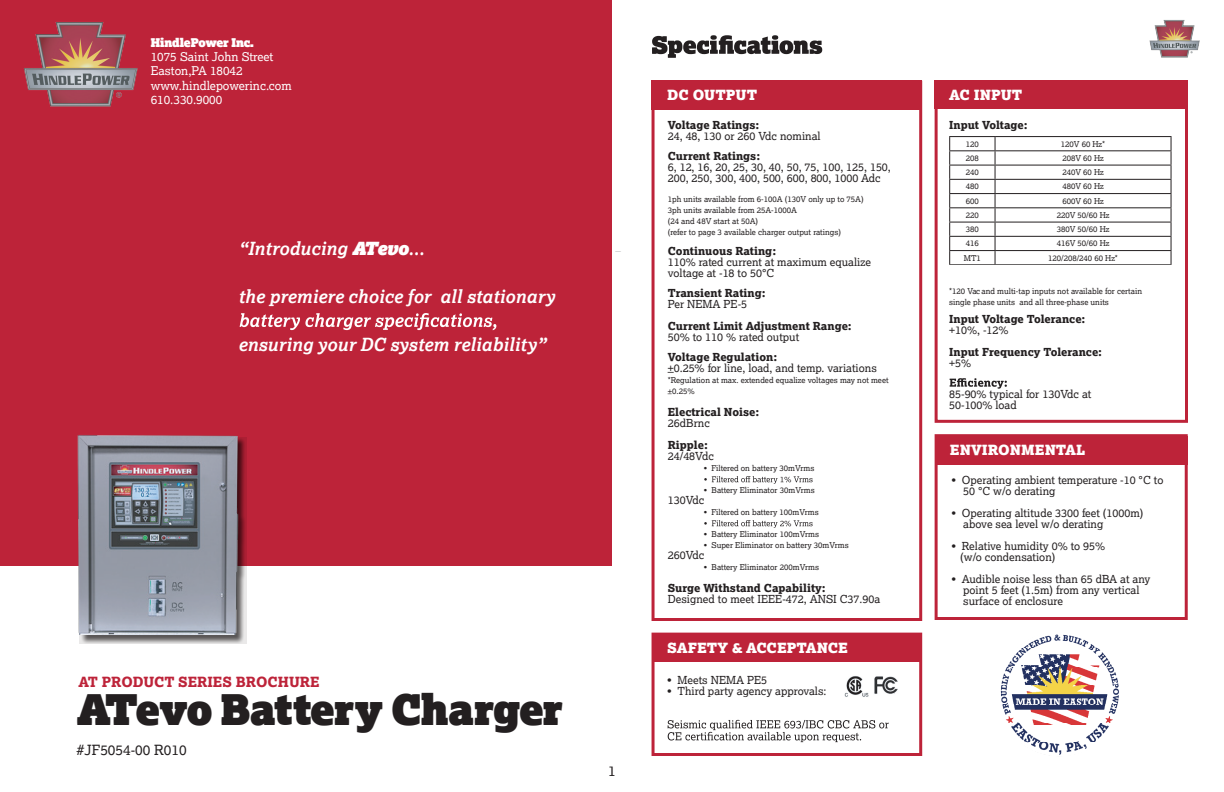
<style>
.page{position:relative;width:1224px;height:792px;background:#fff}
.page>*{position:absolute;margin:0;border:0;box-sizing:border-box;transform-origin:0 0}
.t1{font:42px "Lexia Advertising";letter-spacing:-.015em;color:#231f20}
.t2{font:italic 700 18px "Lexia";color:#fff}
.t3{font:900 14px "Lexia";color:#fff}
.t4{font:800 14px "Lexia";color:#bd2339}
.t5{font:14px "Lexia";color:#231f20}
.t6{font:12px/14.4px "Lexia";color:#fff}
.t7{font:12px "Lexia Advertising";letter-spacing:-.015em;color:#fff}
.t8{font:12px "Lexia";color:#231f20}
.t9{font:11px/11px "Lexia";color:#231f20}
.t10{font:800 11px "Lexia";color:#231f20}
.t11{font:100 11px "Lexia";color:#939598}
.t12{font:8px/11px "Lexia";color:#231f20}
.s1{font-family:"Lexia Advertising";font-weight:400}
</style>
<div class="page">
<div style="left:0;top:0;width:612px;height:566px;background:#bd2339"></div>
<svg style="left:79px;top:437px;width:167px;height:207px;background:#95757a"></svg>
<img style="left:78px;top:435px;width:160px;height:199px">
<svg style="left:240px;top:313px;width:256px;height:17px"></svg>
<svg style="left:652px;top:35px;width:170px;height:23px"></svg>
<div style="left:935px;top:80px;width:253px;height:29px;background:#bd2339"></div>
<svg style="left:950px;top:378px;width:57px;height:11px"></svg>
<div style="left:936px;top:436px;width:252px;height:29px;background:#bd2339"></div>
<div style="left:652px;top:80px;width:270px;height:29px;background:#bd2339"></div>
<div style="left:935px;top:80px;width:253px;height:343px;border:3px solid #bd2339"></div>
<img style="left:24px;top:22px;width:114px;height:85px">
<img style="left:1149px;top:20px;width:51px;height:38px">
<hr style="left:949px;top:136px;width:46px;height:1px;background:#231f20">
<hr style="left:995px;top:136px;width:177px;height:1px;background:#231f20">
<hr style="left:949px;top:150px;width:46px;height:1px;background:#231f20">
<hr style="left:995px;top:150px;width:177px;height:1px;background:#231f20">
<hr style="left:949px;top:165px;width:46px;height:1px;background:#231f20">
<hr style="left:995px;top:165px;width:177px;height:1px;background:#231f20">
<hr style="left:949px;top:179px;width:46px;height:1px;background:#231f20">
<hr style="left:995px;top:179px;width:177px;height:1px;background:#231f20">
<hr style="left:949px;top:193px;width:46px;height:1px;background:#231f20">
<hr style="left:995px;top:193px;width:177px;height:1px;background:#231f20">
<hr style="left:949px;top:207px;width:46px;height:1px;background:#231f20">
<hr style="left:995px;top:207px;width:177px;height:1px;background:#231f20">
<hr style="left:949px;top:222px;width:46px;height:1px;background:#231f20">
<hr style="left:995px;top:222px;width:177px;height:1px;background:#231f20">
<hr style="left:949px;top:236px;width:46px;height:1px;background:#231f20">
<hr style="left:995px;top:236px;width:177px;height:1px;background:#231f20">
<hr style="left:949px;top:250px;width:46px;height:1px;background:#231f20">
<hr style="left:995px;top:250px;width:177px;height:1px;background:#231f20">
<hr style="left:949px;top:264px;width:46px;height:1px;background:#231f20">
<svg style="left:949px;top:137px;width:1px;height:128px"></svg>
<hr style="left:995px;top:264px;width:177px;height:1px;background:#231f20">
<svg style="left:995px;top:137px;width:1px;height:128px"></svg>
<svg style="left:1171px;top:137px;width:1px;height:128px"></svg>
<svg style="left:872px;top:507px;width:247px;height:249px"></svg>
<div style="left:935px;top:434px;width:253px;height:186px;border:3px solid #bd2339"></div>
<svg style="left:668px;top:720px;width:221px;height:22px"></svg>
<div style="left:652px;top:633px;width:270px;height:29px;background:#bd2339"></div>
<div style="left:652px;top:633px;width:270px;height:123px;border:3px solid #bd2339"></div>
<img style="left:844px;top:673px;width:57px;height:26px">
<svg style="left:704px;top:476px;width:109px;height:8px"></svg>
<svg style="left:704px;top:520px;width:109px;height:8px"></svg>
<div style="left:652px;top:81px;width:270px;height:540px;border:3px solid #bd2339"></div>
<p class="t7" style="left:151px;top:34px;width:105px">HindlePower Inc.</p>
<p class="t6" style="left:151px;top:49px;width:143px">1075 Saint John Street<br>Easton,PA 18042 www.hindlepowerinc.com<br>610.330.9000</p>
<h2 class="t2" style="left:238px;top:237px;width:188px">“Introducing <span class="s1">ATevo</span>...</h2>
<h2 class="t2" style="left:238px;top:285px;width:318px">the premiere choice for all stationary</h2>
<h2 class="t2" style="left:238px;top:333px;width:310px">ensuring your DC system reliability”</h2>
<p class="t4" style="left:79px;top:672px;width:243px">AT PRODUCT SERIES BROCHURE</p>
<h1 class="t1" style="left:77px;top:682px;width:488px">ATevo Battery Charger</h1>
<p class="t5" style="left:77px;top:742px;width:112px">#JF5054-00 R010</p>
<p class="t11" style="left:616px;top:239px;width:7px">_</p>
<p class="t5" style="left:608px;top:762px;width:9px">1</p>
<p class="t3" style="left:667px;top:86px;width:91px">DC OUTPUT</p>
<p class="t10" style="left:668px;top:118px;width:93px">Voltage Ratings:</p>
<p class="t9" style="left:668px;top:130px;width:154px">24, 48, 130 or 260 Vdc nominal</p>
<p class="t10" style="left:668px;top:149px;width:94px">Current Ratings:</p>
<p class="t9" style="left:668px;top:161px;width:225px">6, 12, 16, 20, 25, 30, 40, 50, 75, 100, 125, 150,<br>200, 250, 300, 400, 500, 600, 800, 1000 Adc</p>
<p class="t12" style="left:668px;top:194px;width:197px">1ph units available from 6-100A (130V only up to 75A)<br>3ph units available from 25A-1000A<br>(24 and 48V start at 50A)<br>(refer to page 3 available charger output ratings)</p>
<p class="t10" style="left:668px;top:244px;width:110px">Continuous Rating:</p>
<p class="t9" style="left:668px;top:256px;width:205px">110% rated current at maximum equalize voltage at -18 to 50°C</p>
<p class="t10" style="left:668px;top:286px;width:99px">Transient Rating:</p>
<p class="t9" style="left:668px;top:298px;width:81px">Per NEMA PE-5</p>
<p class="t10" style="left:668px;top:319px;width:185px">Current Limit Adjustment Range:</p>
<p class="t9" style="left:668px;top:331px;width:133px">50% to 110 % rated output</p>
<p class="t10" style="left:668px;top:350px;width:111px">Voltage Regulation:</p>
<p class="t9" style="left:668px;top:362px;width:210px">+0.25% for line, load, and temp. variations</p>
<p class="t12" style="left:668px;top:375px;width:222px">*Regulation at max. extended equalize voltages may not meet +0.25%</p>
<p class="t10" style="left:668px;top:405px;width:93px">Electrical Noise:</p>
<p class="t9" style="left:668px;top:417px;width:43px">26dBrnc</p>
<p class="t10" style="left:668px;top:438px;width:42px">Ripple:</p>
<p class="t9" style="left:668px;top:450px;width:48px">24/48Vdc</p>
<p class="t12" style="left:704px;top:463px;width:112px">• Filtered on battery 30mVrms</p>
<p class="t12" style="left:704px;top:485px;width:112px">• Battery Eliminator 30mVrms</p>
<p class="t9" style="left:668px;top:494px;width:38px">130Vdc</p>
<p class="t12" style="left:704px;top:507px;width:116px">• Filtered on battery 100mVrms</p>
<p class="t12" style="left:704px;top:529px;width:117px">• Battery Eliminator 100mVrms</p>
<p class="t12" style="left:704px;top:540px;width:146px">• Super Eliminator on battery 30mVrms</p>
<p class="t9" style="left:668px;top:549px;width:38px">260Vdc</p>
<p class="t12" style="left:704px;top:562px;width:117px">• Battery Eliminator 200mVrms</p>
<p class="t10" style="left:668px;top:581px;width:159px">Surge Withstand Capability:</p>
<p class="t9" style="left:668px;top:593px;width:214px">Designed to meet IEEE-472, ANSI C37.90a</p>
<p class="t8" style="left:668px;top:359px;width:7px">_</p>
<p class="t12" style="left:668px;top:384px;width:5px">_</p>
<p class="t3" style="left:667px;top:638px;width:183px">SAFETY &amp; ACCEPTANCE</p>
<p class="t9" style="left:667px;top:675px;width:102px">• Meets NEMA PE5</p>
<p class="t9" style="left:667px;top:686px;width:161px">• Third party agency approvals:</p>
<p class="t3" style="left:949px;top:86px;width:75px">AC INPUT</p>
<p class="t10" style="left:949px;top:118px;width:80px">Input Voltage:</p>
<p class="t12" style="left:966px;top:138px;width:15px">120</p>
<p class="t12" style="left:1061px;top:138px;width:46px">120V 60 Hz*</p>
<p class="t12" style="left:966px;top:152px;width:15px">208</p>
<p class="t12" style="left:1062px;top:152px;width:43px">208V 60 Hz</p>
<p class="t12" style="left:966px;top:167px;width:15px">240</p>
<p class="t12" style="left:1062px;top:167px;width:43px">240V 60 Hz</p>
<p class="t12" style="left:966px;top:181px;width:15px">480</p>
<p class="t12" style="left:1062px;top:181px;width:43px">480V 60 Hz</p>
<p class="t12" style="left:966px;top:195px;width:15px">600</p>
<p class="t12" style="left:1062px;top:195px;width:43px">600V 60 Hz</p>
<p class="t12" style="left:966px;top:209px;width:15px">220</p>
<p class="t12" style="left:1057px;top:209px;width:54px">220V 50/60 Hz</p>
<p class="t12" style="left:966px;top:224px;width:15px">380</p>
<p class="t12" style="left:1057px;top:224px;width:54px">380V 50/60 Hz</p>
<p class="t12" style="left:966px;top:238px;width:15px">416</p>
<p class="t12" style="left:1057px;top:238px;width:54px">416V 50/60 Hz</p>
<p class="t12" style="left:964px;top:252px;width:19px">MT1</p>
<p class="t12" style="left:1048px;top:252px;width:71px">120/208/240 60 Hz*</p>
<p class="t12" style="left:949px;top:285px;width:194px">*120 Vac and multi-tap inputs not available for certain single phase units and all three-phase units</p>
<p class="t10" style="left:949px;top:312px;width:138px">Input Voltage Tolerance:</p>
<p class="t9" style="left:949px;top:324px;width:61px">+10%, -12%</p>
<p class="t10" style="left:949px;top:345px;width:154px">Input Frequency Tolerance:</p>
<p class="t9" style="left:949px;top:357px;width:23px">+5%</p>
<p class="t9" style="left:949px;top:388px;width:144px">85-90% typical for 130Vdc at<br>50-100% load</p>
<p class="t3" style="left:950px;top:440px;width:137px">ENVIRONMENTAL</p>
<p class="t9" style="left:963px;top:474px;width:202px;text-indent:-12px">• Operating ambient temperature -10 °C to<br>50 °C w/o derating</p>
<p class="t9" style="left:963px;top:507px;width:182px;text-indent:-12px">• Operating altitude 3300 feet (1000m) above sea level w/o derating</p>
<p class="t9" style="left:960px;top:540px;width:147px;text-indent:-9px">• Relative humidity 0% to 95% (w/o condensation)</p>
<p class="t9" style="left:963px;top:573px;width:189px;text-indent:-12px">• Audible noise less than 65 dBA at any point 5 feet (1.5m) from any vertical surface of enclosure</p>
</div>
